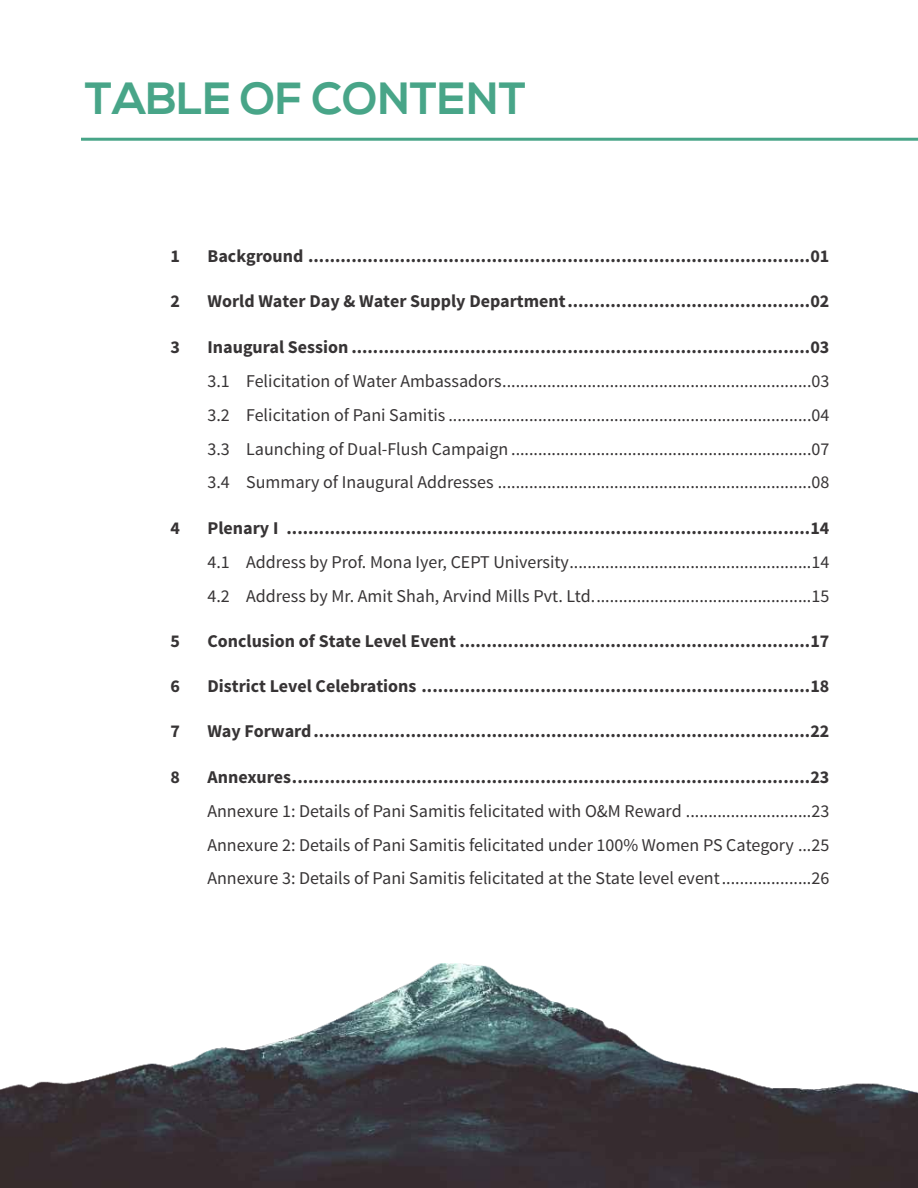
<style>
.page{position:relative;width:918px;height:1188px;background:#fff}
.page>*{position:absolute;margin:0;border:0;box-sizing:border-box;transform-origin:0 0}
.t1{font:700 45px "Nexa";color:#48a588}
.t2{font:18px/33.9px "Source Sans Pro";color:#373435;text-align:justify}
.t3{font:700 18px "Source Sans Pro";color:#373435}
</style>
<div class="page">
<hr style="left:81px;top:138px;width:837px;height:3px;background:#48a588">
<img style="left:0;top:964px;width:918px;height:224px">
<h1 class="t1" style="left:85px;top:80px;width:443px">TABLE OF CONTENT</h1>
<p class="t3" style="left:171px;top:249px;width:11px">1</p>
<p class="t3" style="left:207px;top:249px;width:623px">Background .............................................................................................01</p>
<p class="t3" style="left:171px;top:294px;width:11px">2</p>
<p class="t3" style="left:207px;top:294px;width:623px">World Water Day &amp; Water Supply Department.............................................02</p>
<p class="t3" style="left:171px;top:339px;width:11px">3</p>
<p class="t3" style="left:207px;top:339px;width:623px">Inaugural Session .....................................................................................03</p>
<p class="t2" style="left:207px;top:365px;width:623px">3.1 Felicitation of Water Ambassadors.....................................................................03<br>3.2 Felicitation of Pani Samitis .................................................................................04<br>3.3 Launching of Dual-Flush Campaign ...................................................................07<br>3.4 Summary of Inaugural Addresses ......................................................................08</p>
<p class="t3" style="left:171px;top:520px;width:11px">4</p>
<p class="t3" style="left:207px;top:520px;width:623px">Plenary I .................................................................................................14</p>
<p class="t2" style="left:207px;top:546px;width:623px">4.1 Address by Prof. Mona Iyer, CEPT University......................................................14<br>4.2 Address by Mr. Amit Shah, Arvind Mills Pvt. Ltd.................................................15</p>
<p class="t3" style="left:171px;top:633px;width:11px">5</p>
<p class="t3" style="left:207px;top:633px;width:623px">Conclusion of State Level Event .................................................................17</p>
<p class="t3" style="left:171px;top:679px;width:11px">6</p>
<p class="t3" style="left:207px;top:679px;width:623px">District Level Celebrations ........................................................................18</p>
<p class="t3" style="left:171px;top:724px;width:11px">7</p>
<p class="t3" style="left:207px;top:724px;width:623px">Way Forward............................................................................................22</p>
<p class="t3" style="left:171px;top:769px;width:11px">8</p>
<p class="t3" style="left:207px;top:769px;width:623px">Annexures................................................................................................23</p>
<p class="t2" style="left:207px;top:795px;width:623px">Annexure 1: Details of Pani Samitis felicitated with O&amp;M Reward ............................23<br>Annexure 2: Details of Pani Samitis felicitated under 100% Women PS Category ...25<br>Annexure 3: Details of Pani Samitis felicitated at the State level event....................26</p>
</div>
